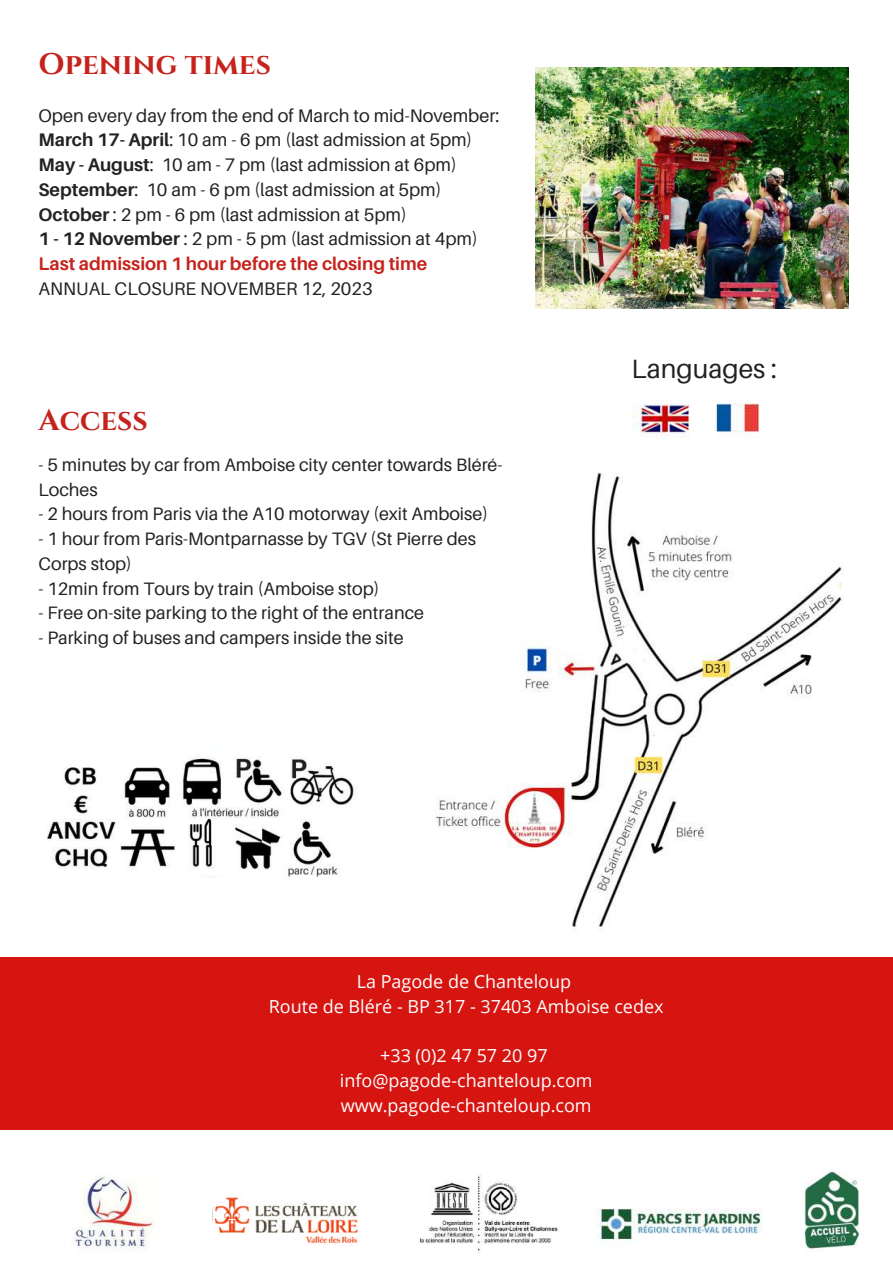
<style>
.page{position:relative;width:893px;height:1264px;background:#fff}
.page>*{position:absolute;margin:0;border:0;box-sizing:border-box;transform-origin:0 0}
.t1{font:700 29.7px "Cinzel";color:#c6231d}
.t2{font:26.4px "Aileron";color:#222}
.t3{font:18.15px/24.8px "Aileron";color:#222}
.t4{font:18px/24.8px "Aileron";color:#222}
.t5{font:18px/24.8px "Open Sans";color:#fff;text-align:center}
.s1{font-weight:700}
.s2{font-weight:700;color:#c6231d}
</style>
<div class="page">
<img style="left:47px;top:757px;width:310px;height:120px">
<img style="left:633px;top:403px;width:127px;height:35px">
<img style="left:597px;top:1208px;width:166px;height:34px">
<img style="left:419px;top:1174px;width:139px;height:79px">
<img style="left:212px;top:1196px;width:147px;height:50px">
<img style="left:75px;top:1176px;width:78px;height:75px">
<img style="left:799px;top:1171px;width:61px;height:79px">
<div style="left:0;top:957px;width:892px;height:172px;background:#d61511"></div>
<img style="left:435px;top:472px;width:409px;height:457px">
<img style="left:535px;top:68px;width:313px;height:240px">
<h1 class="t1" style="left:39px;top:45px;width:234px">Opening times</h1>
<p class="t3" style="left:39px;top:102px;width:462px">Open every day from the end of March to mid-November:<br><span class="s1">March 17- April</span>: 10 am - 6 pm (last admission at 5pm)<br><span class="s1">May - August</span>: 10 am - 7 pm (last admission at 6pm)<br><span class="s1">September</span>: 10 am - 6 pm (last admission at 5pm)<br><span class="s1">October</span> : 2 pm - 6 pm (last admission at 5pm)<br><span class="s1">1 - 12 November</span> : 2 pm - 5 pm (last admission at 4pm)<br><span class="s2">Last admission 1 hour before the closing time</span></p>
<p class="t3" style="left:39px;top:275px;width:335px">ANNUAL CLOSURE NOVEMBER 12, 2023</p>
<h1 class="t1" style="left:39px;top:401px;width:111px">Access</h1>
<p class="t4" style="left:39px;top:452px;width:465px">- 5 minutes by car from Amboise city center towards Bléré-<br>Loches</p>
<p class="t4" style="left:39px;top:501px;width:451px">- 2 hours from Paris via the A10 motorway (exit Amboise)</p>
<p class="t4" style="left:39px;top:526px;width:439px">- 1 hour from Paris-Montparnasse by TGV (St Pierre des<br>Corps stop)</p>
<p class="t4" style="left:39px;top:575px;width:342px">- 12min from Tours by train (Amboise stop)</p>
<p class="t4" style="left:39px;top:600px;width:387px">- Free on-site parking to the right of the entrance</p>
<p class="t4" style="left:39px;top:625px;width:366px">- Parking of buses and campers inside the site</p>
<h2 class="t2" style="left:631px;top:352px;width:147px">Languages :</h2>
<p class="t5" style="left:269px;top:968px;width:396px">La Pagode de Chanteloup<br>Route de Bléré - BP 317 - 37403 Amboise cedex</p>
<p class="t5" style="left:340px;top:1042px;width:254px">+33 (0)2 47 57 20 97 info@pagode-chanteloup.com www.pagode-chanteloup.com</p>
</div>
